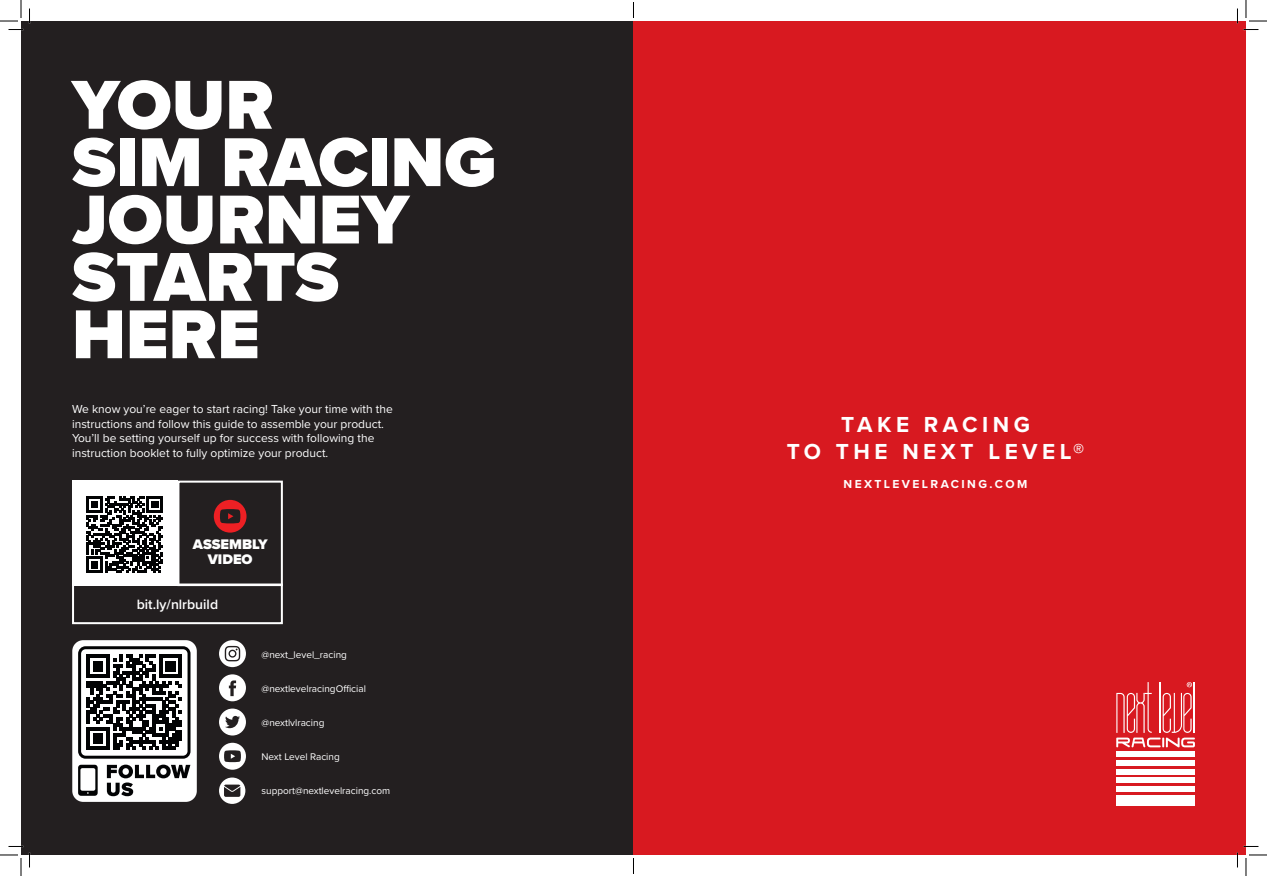
<style>
.page{position:relative;width:1267px;height:876px;background:#fff}
.page>*{position:absolute;margin:0;border:0;box-sizing:border-box;transform-origin:0 0}
.t1{font:900 71.7px/57.3px "Proxima Nova";color:#fff}
.t2{font:700 22.5px "Proxima Nova";letter-spacing:.2em;color:#fff}
.t3{font:900 14.4px "Proxima Nova";color:#fff}
.t4{font:600 14px "Proxima Nova";color:#fff}
.t5{font:12px/14.4px "Proxima Nova";color:#fff}
.t6{font:700 12px "Proxima Nova";color:#fff}
.t7{font:700 12px "Proxima Nova";letter-spacing:.2em;color:#fff}
.t8{font:10px "Proxima Nova";color:#fff}
</style>
<div class="page">
<div style="left:21px;top:21px;width:612px;height:833px;background:#231f20"></div>
<div style="left:633px;top:21px;width:613px;height:833px;background:#d81920"></div>
<svg style="left:219px;top:674px;width:27px;height:27px"></svg>
<svg style="left:219px;top:640px;width:27px;height:27px"></svg>
<svg style="left:219px;top:708px;width:27px;height:27px"></svg>
<svg style="left:219px;top:742px;width:27px;height:27px"></svg>
<svg style="left:219px;top:777px;width:26px;height:26px"></svg>
<div style="left:1116px;top:751px;width:79px;height:6px;background:#fff"></div>
<div style="left:1116px;top:760px;width:79px;height:5px;background:#fff"></div>
<div style="left:1116px;top:768px;width:79px;height:6px;background:#fff"></div>
<div style="left:1116px;top:777px;width:79px;height:5px;background:#fff"></div>
<div style="left:1116px;top:785px;width:79px;height:6px;background:#fff"></div>
<div style="left:1116px;top:795px;width:79px;height:10px;background:#fff"></div>
<svg style="left:1116px;top:682px;width:79px;height:65px"></svg>
<svg style="left:214px;top:500px;width:32px;height:32px"></svg>
<div style="left:72px;top:480px;width:105px;height:106px;background:#fff"></div>
<div style="left:177px;top:480px;width:106px;height:106px;border:2px solid #fff"></div>
<div style="left:72px;top:583px;width:211px;height:41px;border:2px solid #fff"></div>
<svg style="left:86px;top:496px;width:77px;height:76px"></svg>
<div style="left:72px;top:640px;width:125px;height:161px;background:#fff;border-radius:11px"></div>
<div style="left:78px;top:646px;width:112px;height:112px;border:3px solid #020304;border-radius:6px"></div>
<svg style="left:87px;top:654px;width:95px;height:96px"></svg>
<svg style="left:107px;top:764px;width:83px;height:32px"></svg>
<svg style="left:78px;top:764px;width:20px;height:31px"></svg>
<svg style="left:0;top:0;width:30px;height:30px"></svg>
<svg style="left:0;top:845px;width:30px;height:30px"></svg>
<svg style="left:1236px;top:0;width:31px;height:30px"></svg>
<svg style="left:1236px;top:845px;width:31px;height:30px"></svg>
<svg style="left:633px;top:3px;width:1px;height:15px"></svg>
<svg style="left:633px;top:858px;width:1px;height:15px"></svg>
<p class="t1" style="left:72px;top:76px;width:203px">YOUR</p>
<p class="t1" style="left:72px;top:133px;width:426px">SIM RACING<br>JOURNEY<br>STARTS</p>
<p class="t1" style="left:72px;top:305px;width:189px">HERE</p>
<p class="t6" style="left:111px;top:87px;width:162px">support@nextlevelracing.com</p>
<p class="t5" style="left:72px;top:401px;width:322px">We know you’re eager to start racing! Take your time with the instructions and follow this guide to assemble your product.<br>You’ll be setting yourself up for success with following the instruction booklet to fully optimize your product.</p>
<p class="t2" style="left:841px;top:408px;width:190px">TAKE RACING</p>
<p class="t2" style="left:786px;top:435px;width:299px">TO THE NEXT LEVEL®</p>
<p class="t7" style="left:843px;top:475px;width:185px">NEXTLEVELRACING.COM</p>
<p class="t3" style="left:193px;top:533px;width:76px">ASSEMBLY</p>
<p class="t3" style="left:208px;top:548px;width:46px">VIDEO</p>
<p class="t4" style="left:137px;top:594px;width:83px">bit.ly/nlrbuild</p>
<p class="t8" style="left:261px;top:646px;width:87px">@next_level_racing</p>
<p class="t8" style="left:261px;top:681px;width:106px">@nextlevelracingOfficial</p>
<p class="t8" style="left:261px;top:715px;width:64px">@nextlvlracing</p>
<p class="t8" style="left:261px;top:749px;width:80px">Next Level Racing</p>
<p class="t8" style="left:261px;top:783px;width:130px">support@nextlevelracing.com</p>
</div>
